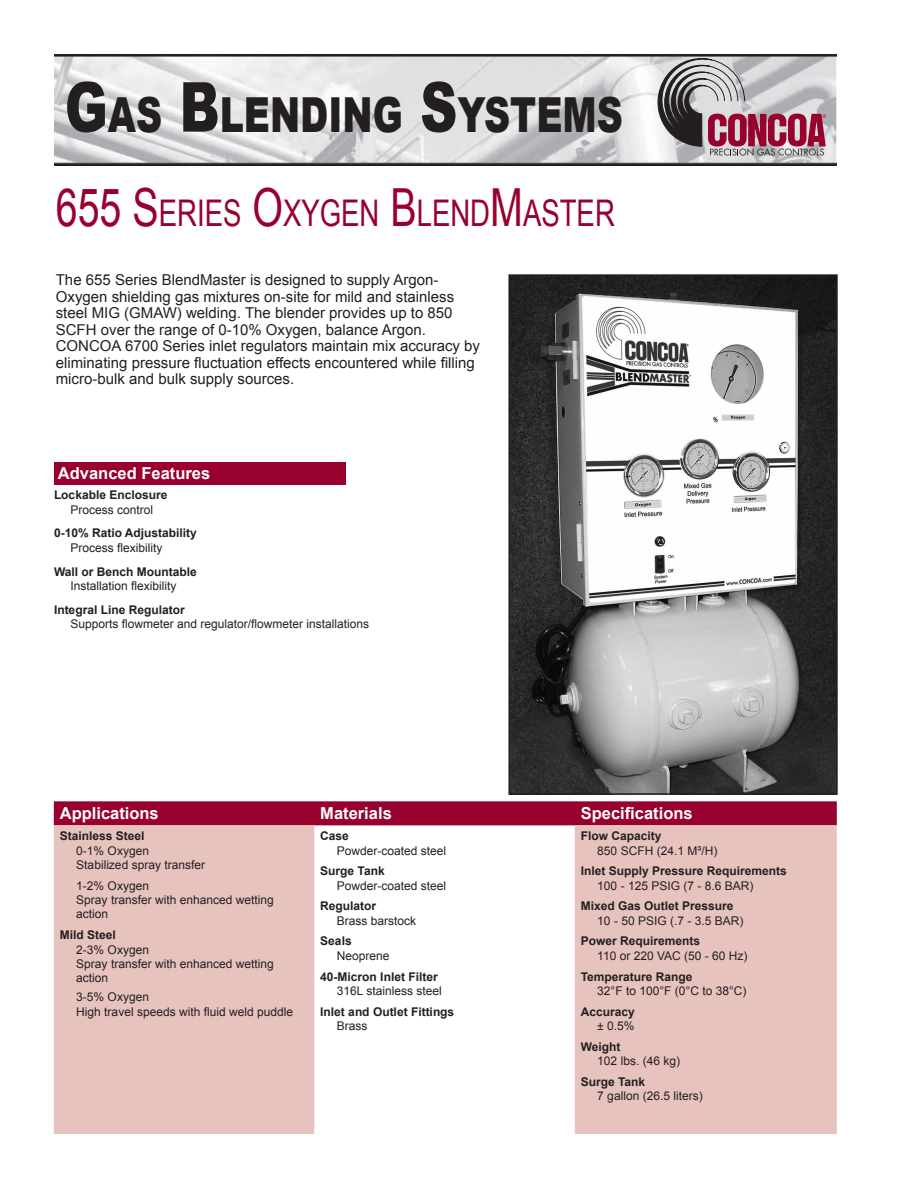
<style>
.page{position:relative;width:918px;height:1188px;background:#fff}
.page>*{position:absolute;margin:0;border:0;box-sizing:border-box;transform-origin:0 0}
.t1{font:900 48.3px "Arial";color:#231f20;scale:.75 1}
.Big_Title{font:36.75px "Arial";color:#98012d;scale:.75 1}
.t2{font:700 16.5px "Arial";color:#fff}
.Product_Details_Para{font:15px/16.5px "Arial";color:#231f20}
.Item_Tabs{font:12px/14.4px "Arial";color:#231f20}
.t3{font:700 12px "Arial";color:#231f20}
.s1{font-size:69px}
.s2{font-size:52.5px}
</style>
<div class="page">
<img style="left:54px;top:54px;width:783px;height:111px">
<svg style="left:658px;top:58px;width:168px;height:98px;background:#ab939c"></svg>
<img style="left:511px;top:277px;width:324px;height:515px">
<div style="left:508px;top:274px;width:330px;height:521px;border:2px solid #231f20"></div>
<div style="left:54px;top:801px;width:783px;height:24px;background:#98012d"></div>
<svg style="left:54px;top:825px;width:783px;height:309px;fill:#e7c3be"></svg>
<div style="left:54px;top:462px;width:291px;height:23px;background:#98012d"></div>
<h1 class="t1" style="left:65px;top:79px;width:746px"><span class="s1">G</span>AS <span class="s1">B</span>LENDING <span class="s1">S</span>YSTEMS</h1>
<p class="Big_Title" style="left:56px;top:189px;width:747px"><span class="s2">655 S</span>ERIES <span class="s2">O</span>XYGEN <span class="s2">B</span>LEND<span class="s2">M</span>ASTER</p>
<p class="Product_Details_Para" style="left:56px;top:272px;width:426px">The 655 Series BlendMaster is designed to supply Argon-Oxygen shielding gas mixtures on-site for mild and stainless steel MIG (GMAW) welding. The blender provides up to 850<br>SCFH over the range of 0-10% Oxygen, balance Argon.<br>CONCOA 6700 Series inlet regulators maintain mix accuracy by eliminating pressure fluctuation effects encountered while filling micro-bulk and bulk supply sources.</p>
<p class="t2" style="left:58px;top:462px;width:154px">Advanced Features</p>
<p class="t3" style="left:54px;top:487px;width:115px">Lockable Enclosure</p>
<p class="Item_Tabs" style="left:71px;top:502px;width:84px">Process control</p>
<p class="t3" style="left:54px;top:525px;width:144px">0-10% Ratio Adjustability</p>
<p class="Item_Tabs" style="left:71px;top:541px;width:94px">Process flexibility</p>
<p class="t3" style="left:54px;top:563px;width:144px">Wall or Bench Mountable</p>
<p class="Item_Tabs" style="left:71px;top:579px;width:108px">Installation flexibility</p>
<p class="t3" style="left:54px;top:601px;width:132px">Integral Line Regulator</p>
<p class="Item_Tabs" style="left:71px;top:617px;width:300px">Supports flowmeter and regulator/flowmeter installations</p>
<p class="t2" style="left:60px;top:803px;width:101px">Applications</p>
<p class="t2" style="left:320px;top:803px;width:73px">Materials</p>
<p class="t2" style="left:581px;top:803px;width:113px">Specifications</p>
<p class="t3" style="left:60px;top:828px;width:86px">Stainless Steel</p>
<p class="Item_Tabs" style="left:76px;top:843px;width:74px">0-1% Oxygen</p>
<p class="Item_Tabs" style="left:76px;top:858px;width:130px">Stabilized spray transfer</p>
<p class="Item_Tabs" style="left:76px;top:878px;width:74px">1-2% Oxygen</p>
<p class="Item_Tabs" style="left:76px;top:893px;width:199px">Spray transfer with enhanced wetting action</p>
<p class="t3" style="left:60px;top:927px;width:58px">Mild Steel</p>
<p class="Item_Tabs" style="left:76px;top:942px;width:74px">2-3% Oxygen</p>
<p class="Item_Tabs" style="left:76px;top:957px;width:199px">Spray transfer with enhanced wetting action</p>
<p class="Item_Tabs" style="left:76px;top:990px;width:74px">3-5% Oxygen</p>
<p class="Item_Tabs" style="left:76px;top:1004px;width:218px">High travel speeds with fluid weld puddle</p>
<p class="t3" style="left:320px;top:828px;width:30px">Case</p>
<p class="Item_Tabs" style="left:337px;top:843px;width:111px">Powder-coated steel</p>
<p class="t3" style="left:320px;top:863px;width:66px">Surge Tank</p>
<p class="Item_Tabs" style="left:337px;top:878px;width:111px">Powder-coated steel</p>
<p class="t3" style="left:320px;top:898px;width:58px">Regulator</p>
<p class="Item_Tabs" style="left:337px;top:913px;width:81px">Brass barstock</p>
<p class="t3" style="left:320px;top:933px;width:33px">Seals</p>
<p class="Item_Tabs" style="left:337px;top:949px;width:54px">Neoprene</p>
<p class="t3" style="left:320px;top:968px;width:119px">40-Micron Inlet Filter</p>
<p class="Item_Tabs" style="left:337px;top:984px;width:106px">316L stainless steel</p>
<p class="t3" style="left:320px;top:1003px;width:136px">Inlet and Outlet Fittings</p>
<p class="Item_Tabs" style="left:337px;top:1019px;width:32px">Brass</p>
<p class="t3" style="left:581px;top:828px;width:82px">Flow Capacity</p>
<p class="Item_Tabs" style="left:597px;top:843px;width:122px">850 SCFH (24.1 M³/H)</p>
<p class="t3" style="left:581px;top:863px;width:208px">Inlet Supply Pressure Requirements</p>
<p class="Item_Tabs" style="left:597px;top:878px;width:158px">100 - 125 PSIG (7 - 8.6 BAR)</p>
<p class="t3" style="left:581px;top:898px;width:154px">Mixed Gas Outlet Pressure</p>
<p class="Item_Tabs" style="left:597px;top:913px;width:148px">10 - 50 PSIG (.7 - 3.5 BAR)</p>
<p class="t3" style="left:581px;top:933px;width:121px">Power Requirements</p>
<p class="Item_Tabs" style="left:597px;top:949px;width:152px">110 or 220 VAC (50 - 60 Hz)</p>
<p class="t3" style="left:581px;top:968px;width:113px">Temperature Range</p>
<p class="Item_Tabs" style="left:597px;top:984px;width:151px">32°F to 100°F (0°C to 38°C)</p>
<p class="t3" style="left:581px;top:1003px;width:56px">Accuracy</p>
<p class="Item_Tabs" style="left:597px;top:1019px;width:39px">± 0.5%</p>
<p class="t3" style="left:581px;top:1038px;width:41px">Weight</p>
<p class="Item_Tabs" style="left:597px;top:1054px;width:84px">102 lbs. (46 kg)</p>
<p class="t3" style="left:581px;top:1074px;width:66px">Surge Tank</p>
<p class="Item_Tabs" style="left:597px;top:1089px;width:107px">7 gallon (26.5 liters)</p>
</div>
